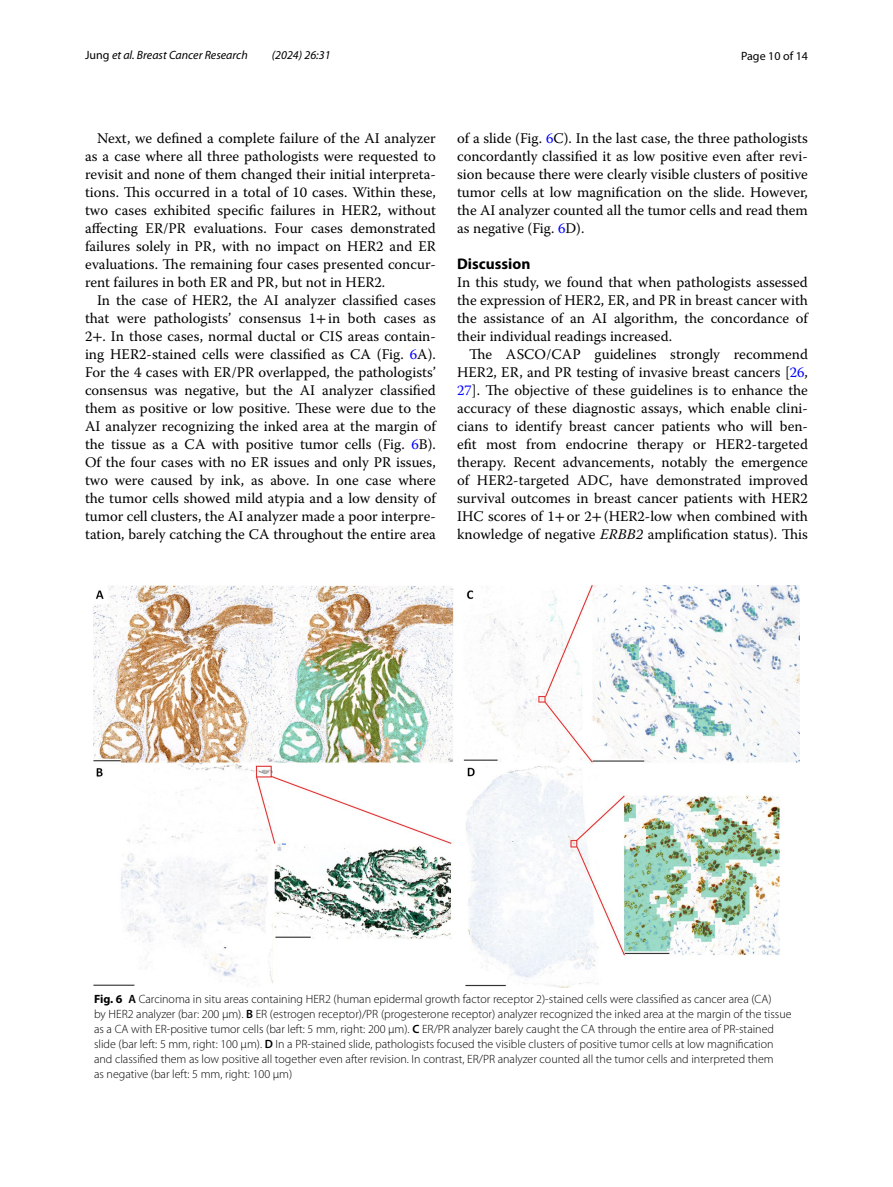
<style>
.page{position:relative;width:893px;height:1187px;background:#fff}
.page>*{position:absolute;margin:0;border:0;box-sizing:border-box;transform-origin:0 0}
.t1{font:700 15.45px "Myriad Pro";color:#000}
.t2{font:14.7px/18px "Warnock Pro";color:#000;text-align:justify}
.t3{font:300 12px/15px "Myriad Pro";color:#000}
.t4{font:italic 12px "Myriad Pro";color:#000}
.t5{font:12px "Myriad Pro";color:#000}
.s1{font-style:normal}
.s2{font-family:"STIX"}
.s3{color:#00f}
.s4{font-style:italic}
.s5{font-weight:700}
.s6{font-weight:600}
</style>
<div class="page">
<img style="left:94px;top:585px;width:705px;height:402px">
<p class="t4" style="left:85px;top:48px;width:164px"><span class="s1">Jung</span> et al. Breast Cancer Research</p>
<p class="t4" style="left:272px;top:48px;width:60px">(2024) 26:31</p>
<p class="t5" style="left:741px;top:48px;width:68px">Page 10 of 14</p>
<p class="t2" style="left:85px;top:128px;width:352px;text-indent:12px">Next, we defined a complete failure of the AI analyzer as a case where all three pathologists were requested to revisit and none of them changed their initial interpreta&shy;tions. This occurred in a total of 10 cases. Within these, two cases exhibited specific failures in HER2, without affecting ER/PR evaluations. Four cases demonstrated failures solely in PR, with no impact on HER2 and ER evaluations. The remaining four cases presented concur&shy;rent failures in both ER and PR, but not in HER2.</p>
<p class="t2" style="left:85px;top:290px;width:352px;text-indent:12px">In the case of HER2, the AI analyzer classified cases that were pathologists’ consensus 1<span class="s2">+</span>in both cases as 2<span class="s2">+</span>. In those cases, normal ductal or CIS areas contain&shy;ing HER2-stained cells were classified as CA (Fig. <span class="s3">6</span>A).<br>For the 4 cases with ER/PR overlapped, the pathologists’ consensus was negative, but the AI analyzer classified them as positive or low positive. These were due to the AI analyzer recognizing the inked area at the margin of the tissue as a CA with positive tumor cells (Fig. <span class="s3">6</span>B).<br>Of the four cases with no ER issues and only PR issues, two were caused by ink, as above. In one case where the tumor cells showed mild atypia and a low density of tumor cell clusters, the AI analyzer made a poor interpre&shy;tation, barely catching the CA throughout the entire area</p>
<p class="t2" style="left:457px;top:128px;width:352px">of a slide (Fig. <span class="s3">6</span>C). In the last case, the three pathologists concordantly classified it as low positive even after revi&shy;sion because there were clearly visible clusters of positive tumor cells at low magnification on the slide. However, the AI analyzer counted all the tumor cells and read them as negative (Fig. <span class="s3">6</span>D).</p>
<p class="t1" style="left:457px;top:253px;width:75px">Discussion</p>
<p class="t2" style="left:457px;top:272px;width:352px">In this study, we found that when pathologists assessed the expression of HER2, ER, and PR in breast cancer with the assistance of an AI algorithm, the concordance of their individual readings increased.</p>
<p class="t2" style="left:457px;top:344px;width:352px;text-indent:12px">The ASCO/CAP guidelines strongly recommend HER2, ER, and PR testing of invasive breast cancers [<span class="s3">26</span>, <span class="s3">27</span>]. The objective of these guidelines is to enhance the accuracy of these diagnostic assays, which enable clini&shy;cians to identify breast cancer patients who will ben&shy;efit most from endocrine therapy or HER2-targeted therapy. Recent advancements, notably the emergence of HER2-targeted ADC, have demonstrated improved survival outcomes in breast cancer patients with HER2<br>IHC scores of 1<span class="s2">+</span>or 2<span class="s2">+</span>(HER2-low when combined with knowledge of negative <span class="s4">ERBB2</span> amplification status). This</p>
<p class="t3" style="left:94px;top:991px;width:699px"><span class="s5">Fig. 6</span> <span class="s6">A</span> Carcinoma in situ areas containing HER2 (human epidermal growth factor receptor 2)-stained cells were classified as cancer area (CA)<br>by HER2 analyzer (bar: 200 μm). <span class="s6">B</span> ER (estrogen receptor)/PR (progesterone receptor) analyzer recognized the inked area at the margin of the tissue as a CA with ER-positive tumor cells (bar left: 5 mm, right: 200 μm). <span class="s6">C</span> ER/PR analyzer barely caught the CA through the entire area of PR-stained slide (bar left: 5 mm, right: 100 μm). <span class="s6">D</span> In a PR-stained slide, pathologists focused the visible clusters of positive tumor cells at low magnification and classified them as low positive all together even after revision. In contrast, ER/PR analyzer counted all the tumor cells and interpreted them<br>as negative (bar left: 5 mm, right: 100 μm)</p>
</div>
